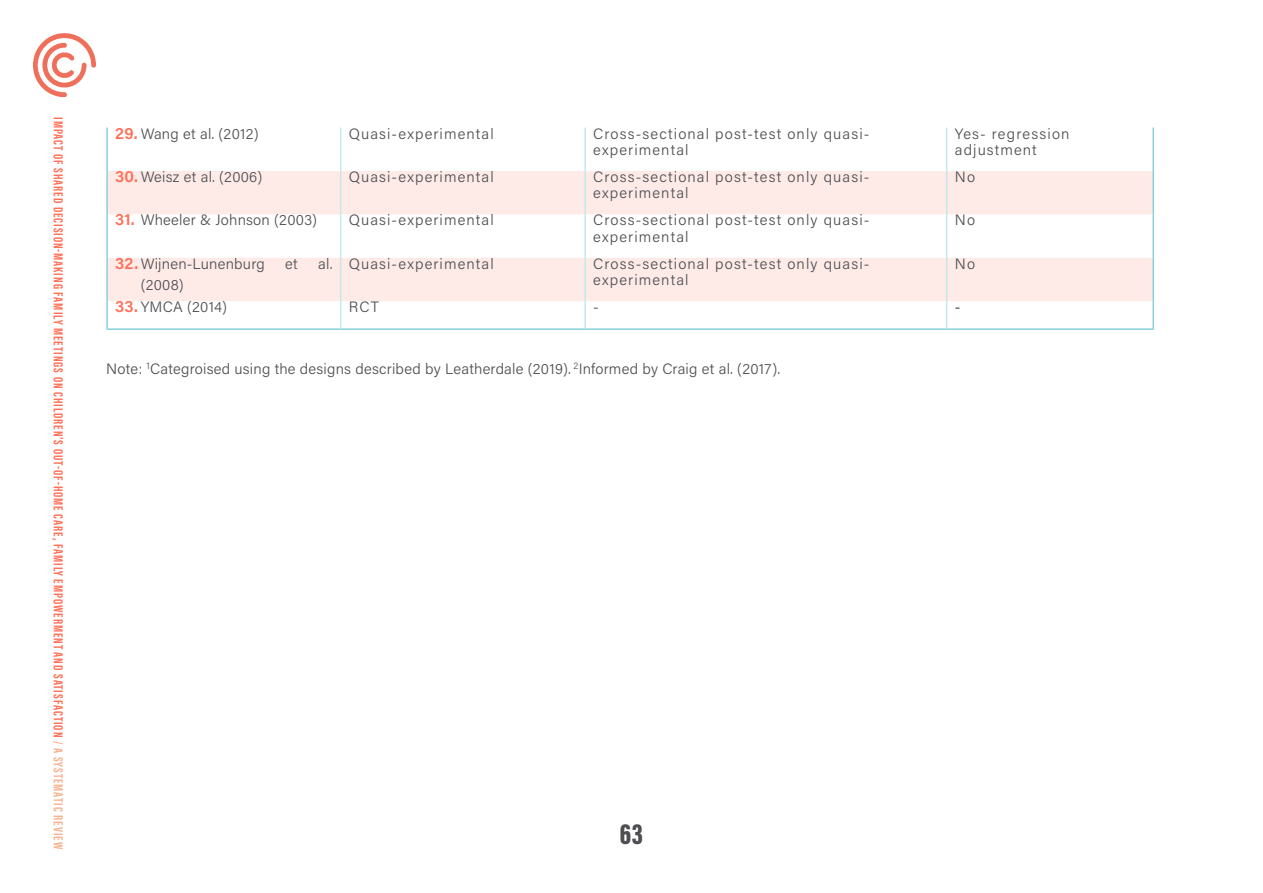
<style>
.page{position:relative;width:1263px;height:893px;background:#fff}
.page>*{position:absolute;margin:0;border:0;box-sizing:border-box;transform-origin:0 0}
.t1{font:900 30px "Acumin Pro Extra Cond";color:#4e4e52}
.t2{font:300 15px/16.2px "Acumin Pro";letter-spacing:.07em;color:#4e4e52}
.t3{font:300 15px "Acumin Pro";letter-spacing:.015em;color:#4e4e52}
.t4{font:15px "Acumin Pro";color:#4e4e52}
.t5{font:700 13.5px "Acumin Pro Extra Cond";letter-spacing:.07em;color:#ff7057}
.s1{color:#f7b38f}
.s2{font-weight:600;font-size:16.5px;color:#ff7057}
</style>
<div class="page">
<img style="left:33px;top:34px;width:62px;height:62px">
<svg style="left:108px;top:171px;width:1044px;height:130px;fill:#feebe8"></svg>
<hr style="left:106px;top:128px;width:2px;height:43px;background:#88d0d9">
<hr style="left:1152px;top:128px;width:2px;height:43px;background:#88d0d9">
<hr style="left:106px;top:171px;width:2px;height:43px;background:#88d0d9">
<hr style="left:1152px;top:171px;width:2px;height:43px;background:#88d0d9">
<hr style="left:106px;top:214px;width:2px;height:44px;background:#88d0d9">
<hr style="left:1152px;top:214px;width:2px;height:44px;background:#88d0d9">
<hr style="left:106px;top:258px;width:2px;height:43px;background:#88d0d9">
<hr style="left:1152px;top:258px;width:2px;height:43px;background:#88d0d9">
<hr style="left:106px;top:301px;width:2px;height:27px;background:#88d0d9">
<hr style="left:1152px;top:301px;width:2px;height:27px;background:#88d0d9">
<hr style="left:106px;top:328px;width:235px;height:2px;background:#88d0d9">
<hr style="left:341px;top:328px;width:244px;height:2px;background:#88d0d9">
<hr style="left:585px;top:328px;width:362px;height:2px;background:#88d0d9">
<hr style="left:947px;top:328px;width:207px;height:2px;background:#88d0d9">
<hr style="left:340px;top:128px;width:1px;height:43px;background:#c4e7ea">
<hr style="left:584px;top:128px;width:2px;height:43px;background:#c4e7ea">
<hr style="left:946px;top:128px;width:1px;height:43px;background:#c4e7ea">
<hr style="left:340px;top:171px;width:1px;height:43px;background:#c4e7ea">
<hr style="left:584px;top:171px;width:2px;height:43px;background:#c4e7ea">
<hr style="left:946px;top:171px;width:1px;height:43px;background:#c4e7ea">
<hr style="left:340px;top:214px;width:1px;height:44px;background:#c4e7ea">
<hr style="left:584px;top:214px;width:2px;height:44px;background:#c4e7ea">
<hr style="left:946px;top:214px;width:1px;height:44px;background:#c4e7ea">
<hr style="left:340px;top:258px;width:1px;height:43px;background:#c4e7ea">
<hr style="left:584px;top:258px;width:2px;height:43px;background:#c4e7ea">
<hr style="left:946px;top:258px;width:1px;height:43px;background:#c4e7ea">
<svg style="left:340px;top:301px;width:1px;height:27px"></svg>
<hr style="left:584px;top:301px;width:2px;height:27px;background:#c4e7ea">
<svg style="left:946px;top:301px;width:1px;height:27px"></svg>
<p class="t5" style="left:67px;top:117px;width:733px;rotate:90deg">IMPACT OF SHARED DECISION-MAKING FAMILY MEETINGS ON CHILDREN’S OUT-OF-HOME CARE, FAMILY EMPOWERMENT AND SATISFACTION <span class="s1">/ A SYSTEMATIC REVIEW</span></p>
<p class="t3" style="left:115px;top:123px;width:145px"><span class="s2">29.</span> Wang et al. (2012)</p>
<p class="t2" style="left:349px;top:125px;width:147px">Quasi-experimental</p>
<p class="t2" style="left:593px;top:125px;width:278px">Cross-sectional post-test only quasi&shy;experimental</p>
<p class="t2" style="left:955px;top:125px;width:116px">Yes- regression adjustment</p>
<p class="t3" style="left:115px;top:166px;width:149px"><span class="s2">30.</span> Weisz et al. (2006)</p>
<p class="t2" style="left:349px;top:168px;width:147px">Quasi-experimental</p>
<p class="t2" style="left:593px;top:168px;width:278px">Cross-sectional post-test only quasi&shy;experimental</p>
<p class="t2" style="left:955px;top:168px;width:22px">No</p>
<p class="t3" style="left:115px;top:210px;width:203px"><span class="s2">31.</span> Wheeler &amp; Johnson (2003)</p>
<p class="t2" style="left:349px;top:211px;width:147px">Quasi-experimental</p>
<p class="t2" style="left:593px;top:211px;width:278px">Cross-sectional post-test only quasi&shy;experimental</p>
<p class="t2" style="left:955px;top:211px;width:22px">No</p>
<p class="t3" style="left:115px;top:253px;width:151px"><span class="s2">32.</span> Wijnen-Lunenburg</p>
<p class="t2" style="left:285px;top:255px;width:14px">et</p>
<p class="t2" style="left:318px;top:255px;width:16px">al.</p>
<p class="t2" style="left:141px;top:276px;width:45px">(2008)</p>
<p class="t2" style="left:349px;top:255px;width:147px">Quasi-experimental</p>
<p class="t2" style="left:593px;top:255px;width:278px">Cross-sectional post-test only quasi&shy;experimental</p>
<p class="t2" style="left:955px;top:255px;width:22px">No</p>
<p class="t3" style="left:115px;top:297px;width:113px"><span class="s2">33.</span> YMCA (2014)</p>
<p class="t2" style="left:349px;top:298px;width:32px">RCT</p>
<p class="t2" style="left:593px;top:298px;width:7px">-</p>
<p class="t4" style="left:955px;top:297px;width:7px">-</p>
<p class="t3" style="left:106px;top:359px;width:676px">Note: <sup>1</sup>Categroised using the designs described by Leatherdale (2019). <sup>2</sup>Informed by Craig et al. (2017).</p>
<h1 class="t1" style="left:620px;top:815px;width:25px">63</h1>
</div>
